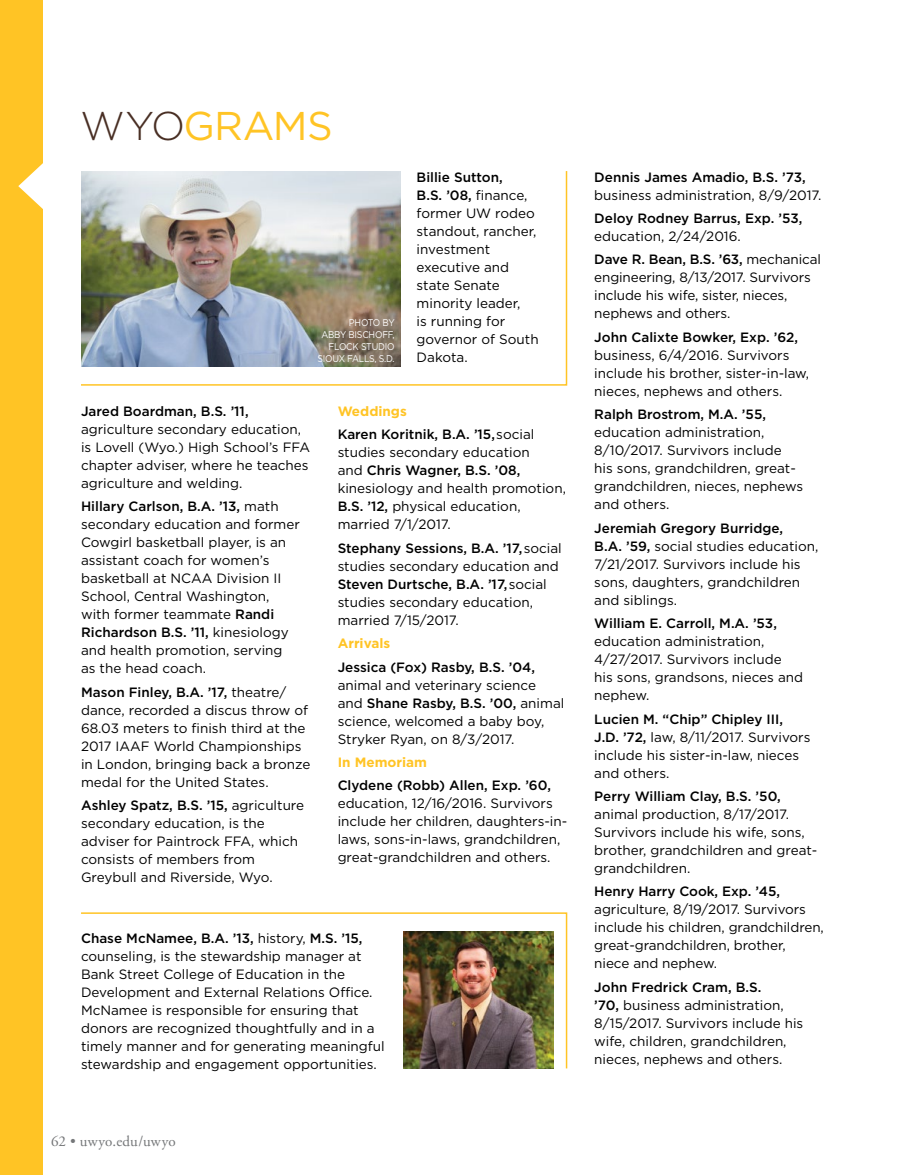
<style>
.page{position:relative;width:905px;height:1175px;background:#fff}
.page>*{position:absolute;margin:0;border:0;box-sizing:border-box;transform-origin:0 0}
.t1{font:40.05px "Gotham";letter-spacing:-.02em;color:#ffc425}
.t2{font:15px "Adobe Garamond Pro";letter-spacing:.015em;color:#757779}
.t3{font:13.5px/18px "Gotham";color:#000}
.t4{font:500 13.5px/23.4px "Gotham";color:#000}
.t5{font:700 13.5px "Gotham";color:#ffc425}
.t6{font:9.75px/12px "Gotham";letter-spacing:-.025em;color:#fff;text-align:right;scale:.9 1}
.s1{font-weight:300;color:#492f24}
.s2{font-weight:500}
.s3{font-weight:400}
</style>
<div class="page">
<div style="left:0;top:0;width:42px;height:1174px;background:#ffc425"></div>
<svg style="left:18px;top:162px;width:25px;height:48px"></svg>
<img style="left:81px;top:171px;width:487px;height:215px">
<img style="left:81px;top:912px;width:487px;height:157px">
<h1 class="t1" style="left:81px;top:100px;width:254px"><span class="s1">WYO</span>GRAMS</h1>
<p class="t6" style="left:317px;top:316px;width:87px">PHOTO BY<br>ABBY BISCHOFF,<br>FLOCK STUDIO<br>SIOUX FALLS, S.D.</p>
<p class="t3" style="left:416px;top:168px;width:123px"><span class="s2">Billie Sutton,<br>B.S. ’08,</span> fnance, former UW rodeo standout, rancher, investment executive and state Senate minority leader,<br>is running for governor of South<br>Dakota.</p>
<p class="t4" style="left:81px;top:399px;width:169px">Jared Boardman, B.S. ’11,</p>
<p class="t3" style="left:81px;top:420px;width:230px">agriculture secondary education, is Lovell (Wyo.) High School’s FFA chapter adviser, where he teaches agriculture and welding.</p>
<p class="t3" style="left:81px;top:497px;width:220px"><span class="s2">Hillary Carlson, B.A. ’13,</span> math secondary education and former<br>Cowgirl basketball player, is an assistant coach for women’s basketball at NCAA Division II<br>School, Central Washington, with former teammate <span class="s2">Randi<br>Richardson B.S. ’11,</span> kinesiology and health promotion, serving as the head coach.</p>
<p class="t3" style="left:81px;top:682px;width:228px"><span class="s2">Mason Finley, B.A. ’17,</span> theatre/ dance, recorded a discus throw of</p>
<p class="t3" style="left:81px;top:718px;width:231px">68.03 meters to fnish third at the<br>2017 IAAF World Championships in London, bringing back a bronze medal for the United States.</p>
<p class="t3" style="left:81px;top:796px;width:224px"><span class="s2">Ashley Spatz, B.S. ’15,</span> agriculture secondary education, is the adviser for Paintrock FFA, which consists of members from<br>Greybull and Riverside, Wyo.</p>
<h5 class="t5" style="left:338px;top:402px;width:71px">Weddings</h5>
<p class="t3" style="left:338px;top:425px;width:230px"><span class="s2">Karen Koritnik, B.A. ’15,</span>social studies secondary education<br>and <span class="s2">Chris Wagner, B.S. ’08, </span>kinesiology and health promotion,</p>
<p class="t3" style="left:338px;top:497px;width:184px"><span class="s2">B.S. ’12,</span> physical education,</p>
<p class="t4" style="left:338px;top:512px;width:225px"><span class="s3">married 7/1/2017.<br></span>Stephany Sessions, B.A. ’17,<span class="s3">social</span></p>
<p class="t3" style="left:338px;top:556px;width:223px">studies secondary education and<br><span class="s2">Steven Durtsche, B.A. ’17,</span>social studies secondary education, married 7/15/2017.</p>
<h5 class="t5" style="left:338px;top:634px;width:54px">Arrivals</h5>
<p class="t4" style="left:338px;top:655px;width:199px">Jessica (Fox) Rasby, B.S. ’04,</p>
<p class="t3" style="left:338px;top:675px;width:228px">animal and veterinary science and <span class="s2">Shane Rasby, B.S. ’00,</span> animal science, welcomed a baby boy,<br>Stryker Ryan, on 8/3/2017.</p>
<h5 class="t5" style="left:338px;top:753px;width:91px">In Memoriam</h5>
<p class="t4" style="left:338px;top:773px;width:215px">Clydene (Robb) Allen, Exp. ’60,</p>
<p class="t3" style="left:338px;top:794px;width:231px">education, 12/16/2016. Survivors include her children, daughters-in&shy;laws, sons-in-laws, grandchildren, great-grandchildren and others.</p>
<p class="t3" style="left:81px;top:928px;width:305px"><span class="s2">Chase McNamee, B.A. ’13,</span> history, <span class="s2">M.S. ’15, </span>counseling, is the stewardship manager at Bank Street College of Education in the Development and External Relations Ofce.<br>McNamee is responsible for ensuring that donors are recognized thoughtfully and in a timely manner and for generating meaningful stewardship and engagement opportunities.</p>
<p class="t2" style="left:51px;top:1131px;width:126px">62 • uwyo.edu/uwyo</p>
<p class="t4" style="left:594px;top:165px;width:213px">Dennis James Amadio, B.S. ’73,</p>
<p class="t3" style="left:594px;top:186px;width:229px">business administration, 8/9/2017.</p>
<p class="t4" style="left:594px;top:206px;width:210px">Deloy Rodney Barrus, Exp. ’53,</p>
<p class="t3" style="left:594px;top:224px;width:228px;line-height:23.4px">education, 2/24/2016.<br><span class="s2">Dave R. Bean, B.S. ’63,</span> mechanical</p>
<p class="t3" style="left:594px;top:268px;width:218px">engineering, 8/13/2017. Survivors include his wife, sister, nieces, nephews and others.</p>
<p class="t4" style="left:594px;top:325px;width:205px">John Calixte Bowker, Exp. ’62,</p>
<p class="t3" style="left:594px;top:346px;width:216px">business, 6/4/2016. Survivors include his brother, sister-in-law, nieces, nephews and others.</p>
<p class="t4" style="left:594px;top:402px;width:173px">Ralph Brostrom, M.A. ’55,</p>
<p class="t3" style="left:594px;top:423px;width:210px">education administration,<br>8/10/2017. Survivors include his sons, grandchildren, great&shy;grandchildren, nieces, nephews and others.</p>
<p class="t4" style="left:594px;top:516px;width:190px">Jeremiah Gregory Burridge,</p>
<p class="t3" style="left:594px;top:536px;width:225px"><span class="s2">B.A. ’59,</span> social studies education,<br>7/21/2017. Survivors include his sons, daughters, grandchildren and siblings.</p>
<p class="t4" style="left:594px;top:611px;width:184px">William E. Carroll, M.A. ’53,</p>
<p class="t3" style="left:594px;top:632px;width:210px">education administration,<br>4/27/2017. Survivors include his sons, grandsons, nieces and nephew.</p>
<p class="t3" style="left:594px;top:709px;width:218px"><span class="s2">Lucien M. “Chip” Chipley III,<br>J.D. ’72,</span> law, 8/11/2017. Survivors include his sister-in-law, nieces and others.</p>
<p class="t4" style="left:594px;top:784px;width:188px">Perry William Clay, B.S. ’50,</p>
<p class="t3" style="left:594px;top:805px;width:225px">animal production, 8/17/2017.<br>Survivors include his wife, sons, brother, grandchildren and great&shy;grandchildren.</p>
<p class="t4" style="left:594px;top:879px;width:187px">Henry Harry Cook, Exp. ’45,</p>
<p class="t3" style="left:594px;top:900px;width:231px">agriculture, 8/19/2017. Survivors include his children, grandchildren, great-grandchildren, brother, niece and nephew.</p>
<p class="t3" style="left:594px;top:977px;width:210px"><span class="s2">John Fredrick Cram, B.S.<br>’70,</span> business administration,<br>8/15/2017. Survivors include his wife, children, grandchildren, nieces, nephews and others.</p>
</div>
